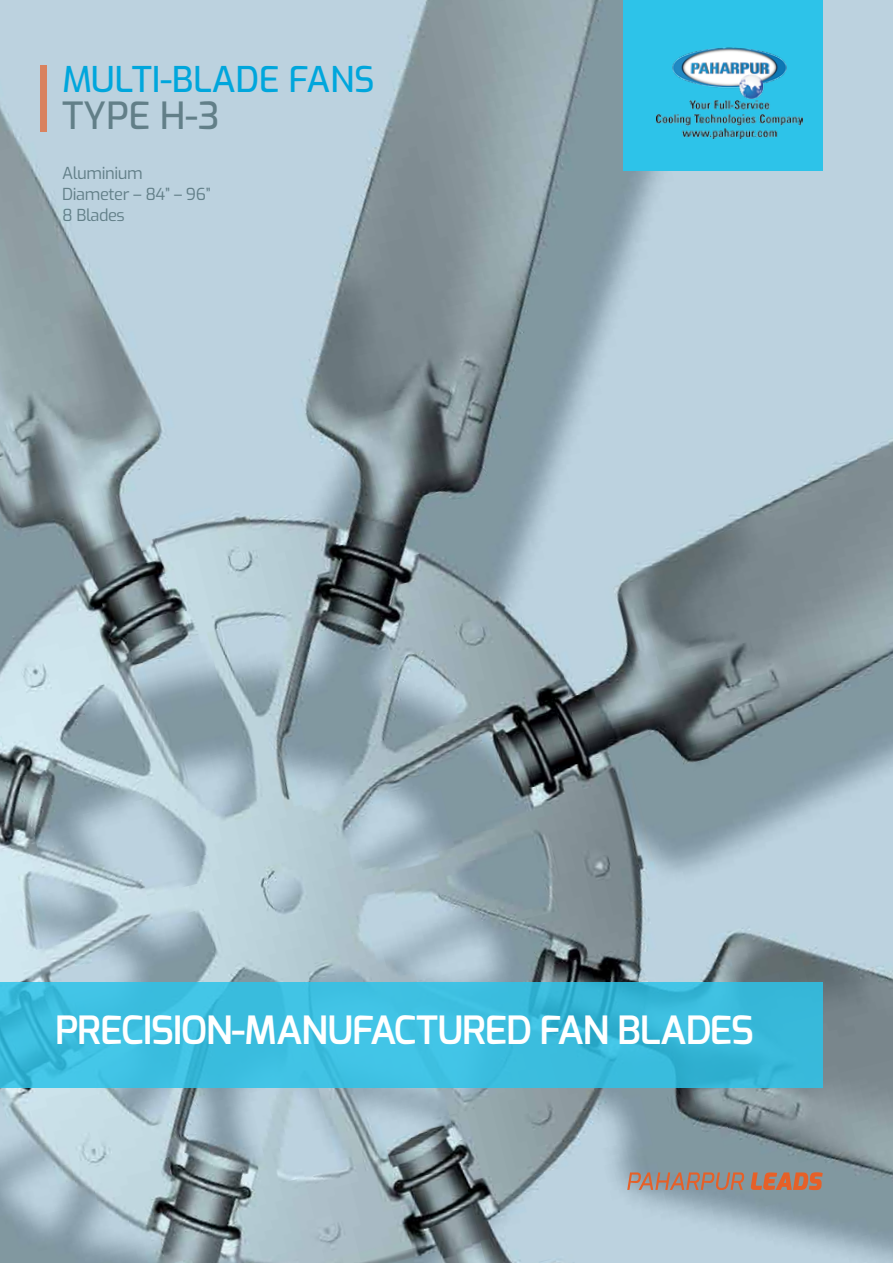
<style>
.page{position:relative;width:893px;height:1263px;background:#fff}
.page>*{position:absolute;margin:0;border:0;box-sizing:border-box;transform-origin:0 0}
.t1{font:600 39px "Exo";letter-spacing:-.025em;color:#fff}
.t2{font:500 37.35px "Exo";color:#627f88}
.t3{font:500 35.4px "Exo";letter-spacing:-.01em;color:#00a6dc}
.t4{font:16.5px/21px "Exo";letter-spacing:-.025em;color:#627f88}
</style>
<div class="page">
<img style="left:0;top:0;width:893px;height:1263px">
<div style="left:623px;top:0;width:200px;height:171px;background:#2dc3e9"></div>
<img style="left:656px;top:48px;width:146px;height:91px">
<svg style="left:627px;top:1172px;width:117px;height:18px;background:#a7867a"></svg>
<svg style="left:750px;top:1172px;width:73px;height:18px"></svg>
<svg style="left:0;top:982px;width:823px;height:105px;background:#3abcde"></svg>
<div style="left:41px;top:65px;width:6px;height:67px;background:#d9825f"></div>
<h3 class="t3" style="left:62px;top:52px;width:314px">MULTI-BLADE FANS</h3>
<h2 class="t2" style="left:62px;top:87px;width:159px">TYPE H-3</h2>
<p class="t4" style="left:62px;top:161px;width:150px">Aluminium<br>Diameter – 84” – 96”<br>8 Blades</p>
<h1 class="t1" style="left:55px;top:1005px;width:700px">PRECISION-MANUFACTURED FAN BLADES</h1>
</div>
